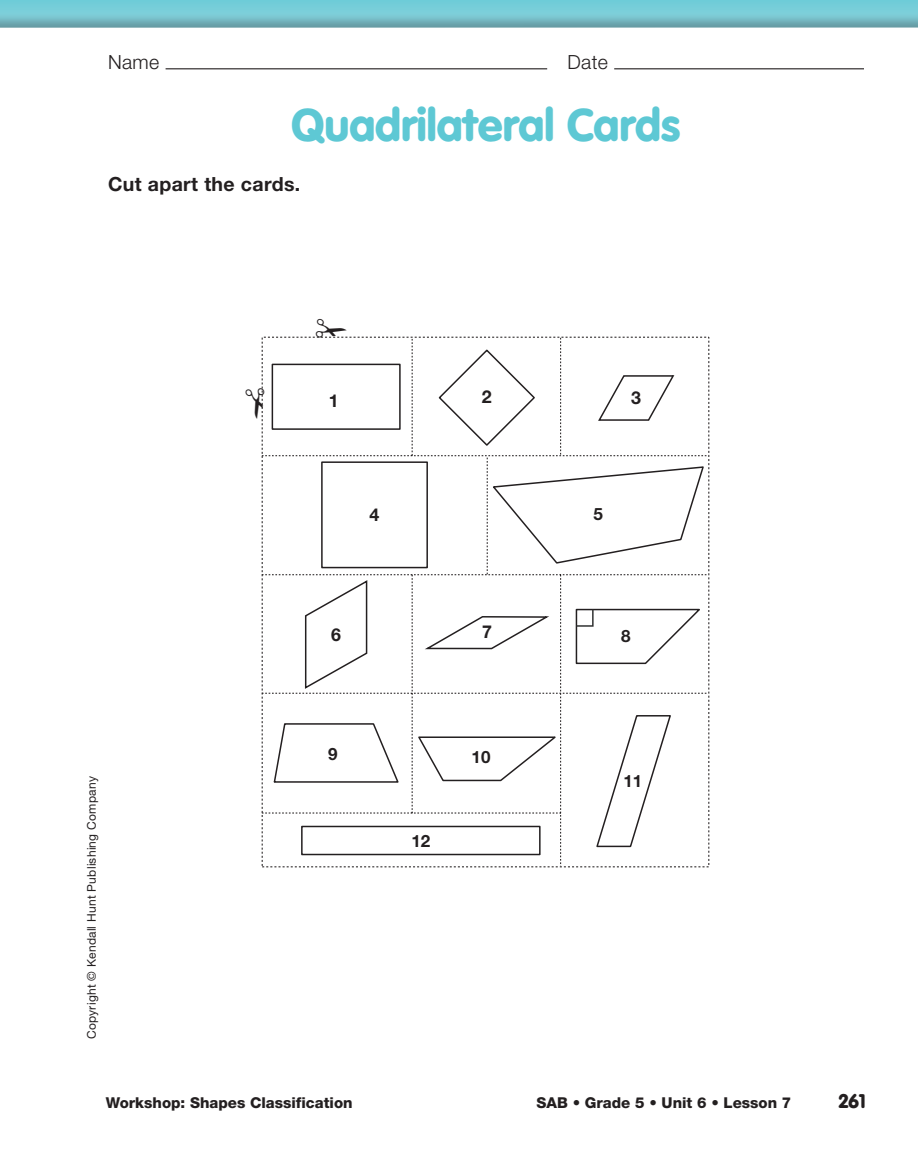
<style>
.page{position:relative;width:918px;height:1176px;background:#fff}
.page>*{position:absolute;margin:0;border:0;box-sizing:border-box;transform-origin:0 0}
.t1{font:900 45px "VAG Rounded Std";color:#5ec8d4}
.t2{font:700 19.5px "Helvetica Neue";letter-spacing:.02em;color:#231f20}
.t3{font:300 19.5px "Helvetica Neue";letter-spacing:.02em;color:#231f20}
.t4{font:900 19.5px "VAG Rounded Std";color:#231f20}
.t5{font:700 17.7px "Helvetica Neue";color:#231f20}
.t6{font:700 16.95px "Helvetica Neue";color:#231f20}
.t7{font:800 15px "Helvetica Neue";color:#231f20}
.t8{font:12px "Helvetica Neue";letter-spacing:.02em;color:#231f20}
</style>
<div class="page">
<div style="left:0;top:0;width:918px;height:13px;background:#75cdd9"></div>
<img style="left:0;top:13px;width:918px;height:15px">
<hr style="left:166px;top:68px;width:381px;height:1px;background:#231f20">
<hr style="left:614px;top:68px;width:250px;height:1px;background:#231f20">
<svg style="left:261px;top:336px;width:446px;height:530px"></svg>
<h2 class="t3" style="left:108px;top:55px;width:53px">Name</h2>
<h2 class="t3" style="left:567px;top:55px;width:42px">Date</h2>
<h1 class="t1" style="left:291px;top:106px;width:391px">Quadrilateral Cards</h1>
<h2 class="t2" style="left:108px;top:177px;width:194px">Cut apart the cards.</h2>
<p class="t5" style="left:329px;top:394px;width:11px">1</p>
<p class="t5" style="left:482px;top:390px;width:11px">2</p>
<p class="t5" style="left:370px;top:507px;width:11px">4</p>
<p class="t5" style="left:631px;top:391px;width:11px">3</p>
<p class="t6" style="left:594px;top:508px;width:11px">5</p>
<p class="t5" style="left:482px;top:625px;width:11px">7</p>
<p class="t5" style="left:331px;top:628px;width:11px">6</p>
<p class="t6" style="left:621px;top:629px;width:11px">8</p>
<p class="t8" style="left:87px;top:1038px;width:264px;rotate:-90deg">Copyright © Kendall Hunt Publishing Company</p>
<p class="t6" style="left:328px;top:747px;width:11px">9</p>
<p class="t6" style="left:411px;top:834px;width:20px">12</p>
<p class="t6" style="left:472px;top:750px;width:20px">10</p>
<p class="t6" style="left:623px;top:774px;width:20px">11</p>
<p class="t7" style="left:106px;top:1097px;width:248px">Workshop: Shapes Classification</p>
<p class="t7" style="left:537px;top:1097px;width:256px">SAB • Grade 5 • Unit 6 • Lesson 7</p>
<h2 class="t4" style="left:839px;top:1092px;width:28px">261</h2>
</div>
